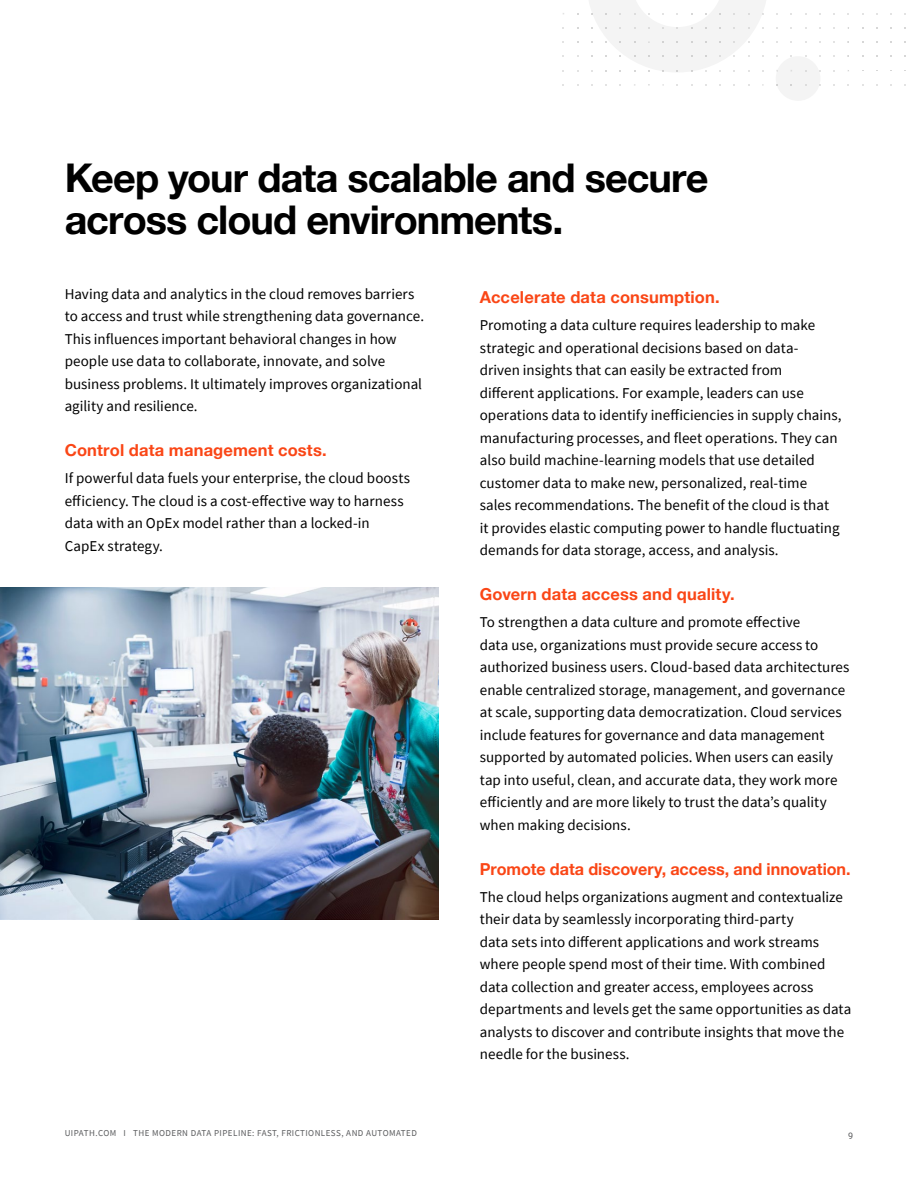
<style>
.page{position:relative;width:918px;height:1188px;background:#fff}
.page>*{position:absolute;margin:0;border:0;box-sizing:border-box;transform-origin:0 0}
.t1{font:700 39.6px/42px "Helvetica Neue";letter-spacing:-.02em;color:#000}
.t2{font:700 16.5px "Helvetica Neue";letter-spacing:.01em;color:#fa4616}
.t3{font:15px/22.5px "Source Sans Pro";color:#000}
.t4{font:9px "Source Sans Pro";letter-spacing:.05em;color:#5a5b5d}
.t5{font:9px "Roboto";color:#5a5b5d}
</style>
<div class="page">
<img style="left:0;top:588px;width:438px;height:332px">
<div style="left:776px;top:56px;width:44px;height:45px;background:#f4f4f4;border-radius:50%"></div>
<svg style="left:589px;top:0;width:177px;height:72px"></svg>
<h1 class="t1" style="left:65px;top:158px;width:645px">Keep your data scalable and secure across cloud environments.</h1>
<p class="t3" style="left:65px;top:282px;width:361px">Having data and analytics in the cloud removes barriers to access and trust while strengthening data governance.<br>This influences important behavioral changes in how people use data to collaborate, innovate, and solve business problems. It ultimately improves organizational agility and resilience.</p>
<p class="t2" style="left:65px;top:437px;width:263px">Control data management costs.</p>
<p class="t3" style="left:65px;top:467px;width:347px">If powerful data fuels your enterprise, the cloud boosts efficiency. The cloud is a cost-effective way to harness data with an OpEx model rather than a locked-in CapEx strategy.</p>
<p class="t4" style="left:65px;top:1128px;width:354px">UIPATH.COM I THE MODERN DATA PIPELINE: FAST, FRICTIONLESS, AND AUTOMATED</p>
<p class="t2" style="left:480px;top:285px;width:241px">Accelerate data consumption.</p>
<p class="t3" style="left:480px;top:314px;width:363px">Promoting a data culture requires leadership to make strategic and operational decisions based on data&shy;driven insights that can easily be extracted from<br>different applications. For example, leaders can use operations data to identify inefficiencies in supply chains, manufacturing processes, and fleet operations. They can also build machine-learning models that use detailed customer data to make new, personalized, real-time sales recommendations. The benefit of the cloud is that it provides elastic computing power to handle fluctuating demands for data storage, access, and analysis.</p>
<p class="t2" style="left:480px;top:582px;width:256px">Govern data access and quality.</p>
<p class="t3" style="left:480px;top:611px;width:371px">To strengthen a data culture and promote effective<br>data use, organizations must provide secure access to authorized business users. Cloud-based data architectures enable centralized storage, management, and governance at scale, supporting data democratization. Cloud services include features for governance and data management supported by automated policies. When users can easily tap into useful, clean, and accurate data, they work more efficiently and are more likely to trust the data’s quality when making decisions.</p>
<p class="t2" style="left:480px;top:856px;width:372px">Promote data discovery, access, and innovation.</p>
<p class="t3" style="left:480px;top:886px;width:373px">The cloud helps organizations augment and contextualize their data by seamlessly incorporating third-party<br>data sets into different applications and work streams where people spend most of their time. With combined data collection and greater access, employees across departments and levels get the same opportunities as data analysts to discover and contribute insights that move the needle for the business.</p>
<p class="t5" style="left:848px;top:1130px;width:7px">9</p>
</div>
